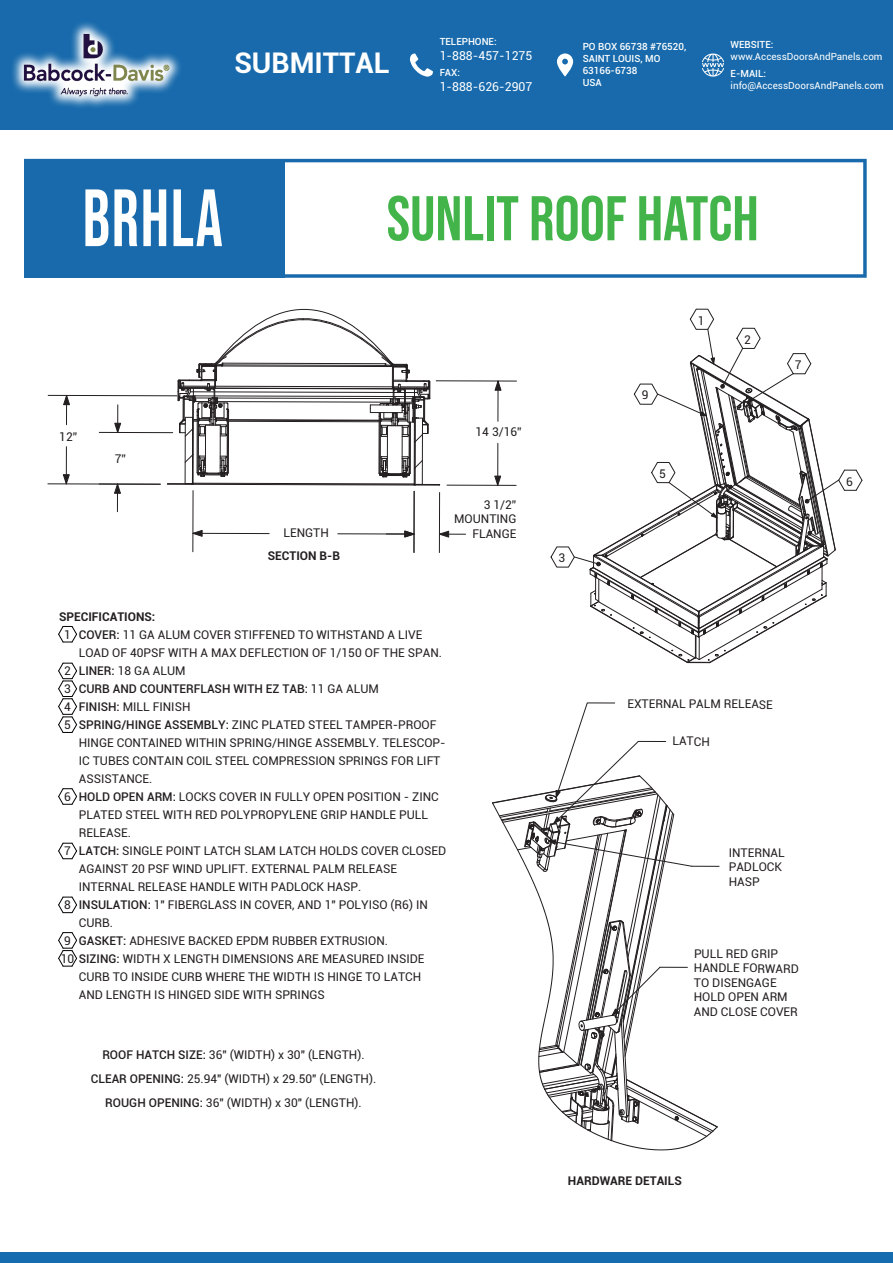
<style>
.page{position:relative;width:893px;height:1263px;background:#fff}
.page>*{position:absolute;margin:0;border:0;box-sizing:border-box;transform-origin:0 0}
.t1{font:81px "Bebas Neue";letter-spacing:.025em;color:#fff;scale:.83 1}
.t2{font:63px "Bebas Neue";color:#42b449}
.t3{font:700 28.5px "Roboto";color:#fff}
.t4{font:12.3px "Roboto";color:#fff}
.t5{font:12px/14.4px "Roboto";color:#231f20}
.t6{font:700 12px "Roboto";color:#231f20}
.t7{font:500 12px "Roboto";color:#231f20}
.t8{font:500 9.9px/11.9px "Roboto";color:#fff}
.t9{font:9.9px "Roboto";color:#fff}
.s1{font-weight:500}
.s2{font-weight:400}
</style>
<div class="page">
<div style="left:0;top:0;width:893px;height:130px;background:#186aac"></div>
<div style="left:0;top:1252px;width:893px;height:11px;background:#156cae"></div>
<svg style="left:24px;top:159px;width:843px;height:119px"></svg>
<svg style="left:557px;top:53px;width:16px;height:24px"></svg>
<svg style="left:410px;top:53px;width:23px;height:24px"></svg>
<svg style="left:702px;top:53px;width:22px;height:24px"></svg>
<img style="left:12px;top:23px;width:168px;height:84px">
<svg style="left:58px;top:626px;width:19px;height:17px"></svg>
<svg style="left:58px;top:663px;width:19px;height:70px"></svg>
<svg style="left:58px;top:788px;width:19px;height:17px"></svg>
<svg style="left:58px;top:843px;width:19px;height:16px"></svg>
<svg style="left:58px;top:897px;width:19px;height:16px"></svg>
<svg style="left:58px;top:932px;width:19px;height:35px"></svg>
<svg style="left:167px;top:308px;width:274px;height:178px"></svg>
<hr style="left:48px;top:483px;width:112px;height:2px;background:#231f20">
<hr style="left:48px;top:395px;width:129px;height:1px;background:#231f20">
<hr style="left:66px;top:447px;width:1px;height:37px;background:#231f20">
<hr style="left:439px;top:492px;width:1px;height:60px;background:#231f20">
<hr style="left:497px;top:443px;width:1px;height:42px;background:#231f20">
<hr style="left:498px;top:381px;width:1px;height:40px;background:#231f20">
<hr style="left:447px;top:485px;width:69px;height:1px;background:#231f20">
<hr style="left:436px;top:380px;width:80px;height:1px;background:#231f20">
<hr style="left:338px;top:533px;width:76px;height:1px;background:#231f20">
<hr style="left:193px;top:533px;width:76px;height:1px;background:#231f20">
<hr style="left:66px;top:395px;width:1px;height:30px;background:#231f20">
<hr style="left:414px;top:491px;width:1px;height:61px;background:#231f20">
<hr style="left:192px;top:491px;width:1px;height:61px;background:#231f20">
<hr style="left:99px;top:432px;width:74px;height:1px;background:#231f20">
<svg style="left:62px;top:474px;width:8px;height:11px"></svg>
<svg style="left:63px;top:394px;width:7px;height:11px"></svg>
<svg style="left:494px;top:475px;width:8px;height:11px"></svg>
<svg style="left:494px;top:380px;width:8px;height:11px"></svg>
<svg style="left:439px;top:530px;width:27px;height:8px"></svg>
<svg style="left:386px;top:530px;width:29px;height:8px"></svg>
<svg style="left:192px;top:529px;width:11px;height:8px"></svg>
<svg style="left:114px;top:405px;width:8px;height:27px"></svg>
<svg style="left:114px;top:483px;width:7px;height:29px"></svg>
<svg style="left:550px;top:308px;width:313px;height:356px"></svg>
<svg style="left:492px;top:702px;width:227px;height:440px"></svg>
<h3 class="t3" style="left:234px;top:43px;width:157px">SUBMITTAL</h3>
<p class="t8" style="left:440px;top:35px;width:59px">TELEPHONE:</p>
<p class="t4" style="left:440px;top:47px;width:94px">1-888-457-1275</p>
<p class="t8" style="left:440px;top:66px;width:22px">FAX:</p>
<p class="t4" style="left:440px;top:78px;width:94px">1-888-626-2907</p>
<p class="t8" style="left:583px;top:41px;width:105px">PO BOX 66738 #76520,<br>SAINT LOUIS, MO<br>63166-6738<br>USA</p>
<p class="t8" style="left:731px;top:38px;width:44px">WEBSITE:</p>
<p class="t9" style="left:731px;top:49px;width:153px">www.AccessDoorsAndPanels.com</p>
<p class="t8" style="left:731px;top:67px;width:37px">E-MAIL:</p>
<p class="t9" style="left:731px;top:78px;width:155px">info@AccessDoorsAndPanels.com</p>
<h1 class="t1" style="left:83px;top:172px;width:170px">BRHLA</h1>
<h2 class="t2" style="left:387px;top:183px;width:374px">SUNLIT ROOF HATCH</h2>
<p class="t5" style="left:59px;top:429px;width:20px">12”</p>
<p class="t5" style="left:115px;top:451px;width:13px">7”</p>
<p class="t5" style="left:283px;top:525px;width:47px">LENGTH</p>
<p class="t6" style="left:268px;top:548px;width:74px">SECTION B-B</p>
<p class="t5" style="left:475px;top:424px;width:48px">14 3/16”</p>
<p class="t5" style="left:454px;top:497px;width:64px;text-align:right">3 1/2”<br>MOUNTING<br>FLANGE</p>
<p class="t6" style="left:59px;top:608px;width:98px">SPECIFICATIONS:</p>
<p class="t5" style="left:79px;top:627px;width:345px"><span class="s1">COVER:</span> 11 GA ALUM COVER STIFFENED TO WITHSTAND A LIVE</p>
<p class="t5" style="left:79px;top:645px;width:365px">LOAD OF 40PSF WITH A MAX DEFLECTION OF 1/150 OF THE SPAN.</p>
<p class="t5" style="left:79px;top:663px;width:108px"><span class="s1">LINER:</span> 18 GA ALUM</p>
<p class="t7" style="left:79px;top:680px;width:302px">CURB AND COUNTERFLASH WITH EZ TAB: <span class="s2">11 GA ALUM</span></p>
<p class="t5" style="left:79px;top:699px;width:113px"><span class="s1">FINISH:</span> MILL FINISH</p>
<p class="t5" style="left:79px;top:717px;width:359px"><span class="s1">SPRING/HINGE ASSEMBLY:</span> ZINC PLATED STEEL TAMPER-PROOF</p>
<p class="t5" style="left:79px;top:735px;width:368px">HINGE CONTAINED WITHIN SPRING/HINGE ASSEMBLY. TELESCOP-</p>
<p class="t5" style="left:79px;top:753px;width:363px">IC TUBES CONTAIN COIL STEEL COMPRESSION SPRINGS FOR LIFT</p>
<p class="t5" style="left:79px;top:771px;width:75px">ASSISTANCE.</p>
<p class="t5" style="left:79px;top:789px;width:362px"><span class="s1">HOLD OPEN ARM:</span> LOCKS COVER IN FULLY OPEN POSITION - ZINC</p>
<p class="t5" style="left:79px;top:807px;width:351px">PLATED STEEL WITH RED POLYPROPYLENE GRIP HANDLE PULL</p>
<p class="t5" style="left:79px;top:825px;width:54px">RELEASE.</p>
<p class="t5" style="left:79px;top:843px;width:369px"><span class="s1">LATCH:</span> SINGLE POINT LATCH SLAM LATCH HOLDS COVER CLOSED</p>
<p class="t5" style="left:79px;top:861px;width:320px">AGAINST 20 PSF WIND UPLIFT. EXTERNAL PALM RELEASE</p>
<p class="t5" style="left:79px;top:879px;width:284px">INTERNAL RELEASE HANDLE WITH PADLOCK HASP.</p>
<p class="t5" style="left:79px;top:897px;width:351px"><span class="s1">INSULATION:</span> 1" FIBERGLASS IN COVER, AND 1" POLYISO (R6) IN</p>
<p class="t5" style="left:79px;top:915px;width:36px">CURB.</p>
<p class="t5" style="left:79px;top:933px;width:311px"><span class="s1">GASKET:</span> ADHESIVE BACKED EPDM RUBBER EXTRUSION.</p>
<p class="t5" style="left:61px;top:951px;width:365px">10 <span class="s1">SIZING:</span> WIDTH X LENGTH DIMENSIONS ARE MEASURED INSIDE</p>
<p class="t5" style="left:79px;top:969px;width:344px">CURB TO INSIDE CURB WHERE THE WIDTH IS HINGE TO LATCH</p>
<p class="t5" style="left:79px;top:987px;width:248px">AND LENGTH IS HINGED SIDE WITH SPRINGS</p>
<p class="t5" style="left:64px;top:627px;width:8px">1</p>
<p class="t5" style="left:64px;top:661px;width:8px;line-height:18px;text-align:justify">2<br>3<br>4<br>5</p>
<p class="t5" style="left:64px;top:789px;width:8px">6</p>
<p class="t5" style="left:64px;top:843px;width:8px">7</p>
<p class="t5" style="left:64px;top:897px;width:8px">8</p>
<p class="t5" style="left:64px;top:933px;width:8px">9</p>
<p class="t5" style="left:91px;top:1042px;width:287px;line-height:24px;text-align:center"><span class="s1">ROOF HATCH SIZE:</span> 36" (WIDTH) x 30" (LENGTH).<br><span class="s1">CLEAR OPENING:</span> 25.94" (WIDTH) x 29.50" (LENGTH).<br><span class="s1">ROUGH OPENING:</span> 36" (WIDTH) x 30" (LENGTH).</p>
<p class="t5" style="left:558px;top:550px;width:8px">3</p>
<p class="t5" style="left:642px;top:387px;width:8px">9</p>
<p class="t5" style="left:659px;top:466px;width:8px">5</p>
<p class="t5" style="left:698px;top:313px;width:8px">1</p>
<p class="t5" style="left:744px;top:332px;width:8px">2</p>
<p class="t5" style="left:795px;top:357px;width:8px">7</p>
<p class="t5" style="left:627px;top:696px;width:147px">EXTERNAL PALM RELEASE</p>
<p class="t5" style="left:672px;top:733px;width:39px">LATCH</p>
<p class="t5" style="left:729px;top:845px;width:58px">INTERNAL<br>PADLOCK<br>HASP</p>
<p class="t5" style="left:694px;top:946px;width:107px">PULL RED GRIP<br>HANDLE FORWARD<br>TO DISENGAGE<br>HOLD OPEN ARM<br>AND CLOSE COVER</p>
<p class="t6" style="left:568px;top:1172px;width:115px">HARDWARE DETAILS</p>
<p class="t5" style="left:846px;top:474px;width:8px">6</p>
</div>
